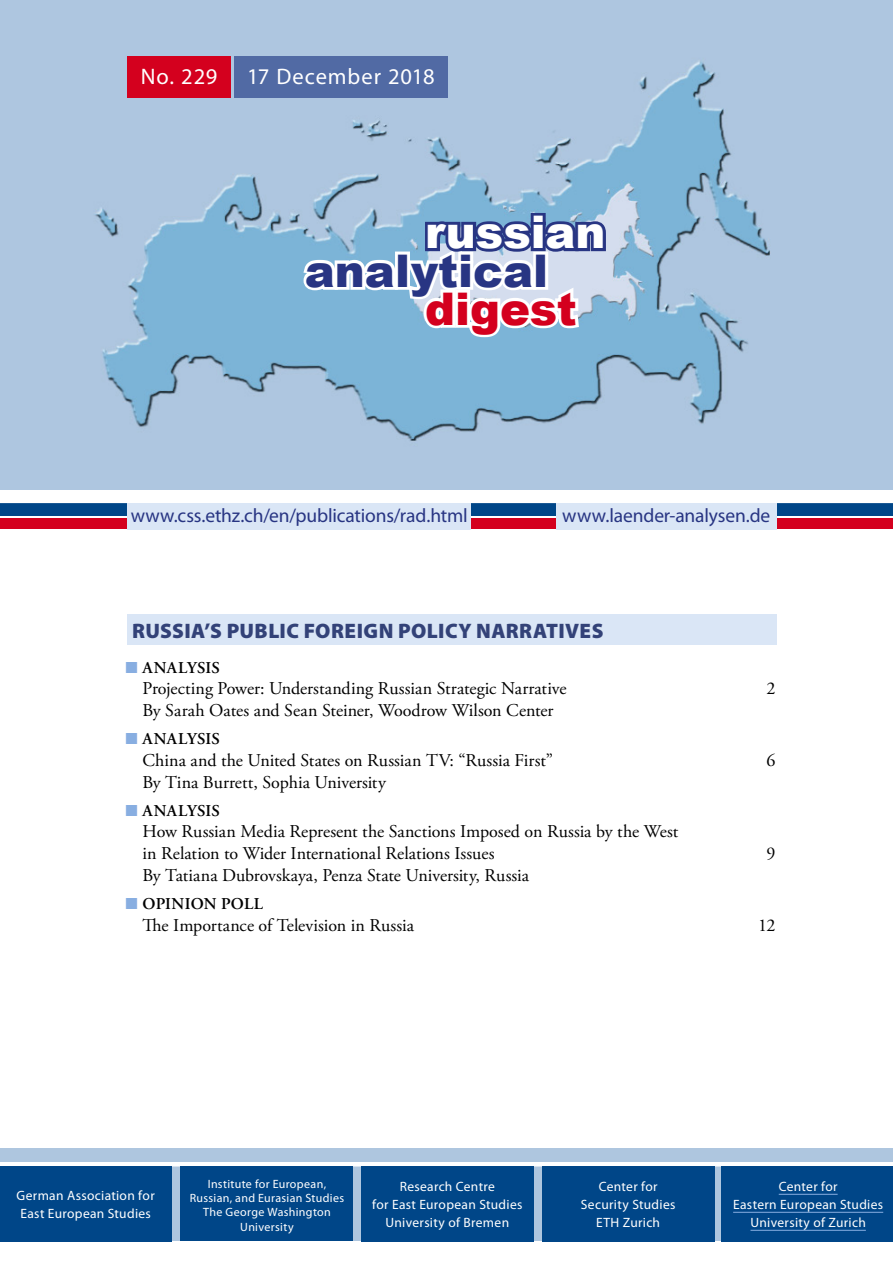
<style>
.page{position:relative;width:893px;height:1263px;background:#fff}
.page>*{position:absolute;margin:0;border:0;box-sizing:border-box;transform-origin:0 0}
.t1{font:900 45px "Arial";color:#283583}
.t2{font:900 45px "Arial";color:#fff}
.t3{font:900 45px "Arial";letter-spacing:-.005em;color:#d4001e}
.t4{font:22.5px "Myriad Pro";letter-spacing:.04em;color:#fff}
.t5{font:900 21px "Myriad Pro";letter-spacing:.02em;color:#334278}
.t6{font:19.5px "Myriad Pro";letter-spacing:-.005em;color:#283583}
.t7{font:18px/21.6px "Adobe Garamond Pro";color:#000}
.t8{font:600 16.5px "Adobe Garamond Pro";letter-spacing:.015em;color:#000}
.t9{font:13.5px/18px "Myriad Pro";letter-spacing:.025em;color:#fff;text-align:center}
.t10{font:12px/14.4px "Myriad Pro";letter-spacing:.025em;color:#fff;text-align:center}
.s1{font-family:"Futura TOT Boo";font-weight:400;color:#88aee1}
</style>
<div class="page">
<div style="left:0;top:1148px;width:893px;height:93px;background:#aec6df"></div>
<img style="left:0;top:0;width:893px;height:489px">
<div style="left:0;top:501px;width:893px;height:15px;background:#004688"></div>
<div style="left:0;top:519px;width:893px;height:10px;background:#d4001e"></div>
<div style="left:128px;top:56px;width:103px;height:42px;background:#d4001e"></div>
<hr style="left:0;top:1162px;width:893px;height:4px;background:#fff">
<hr style="left:0;top:499px;width:893px;height:4px;background:#fff">
<div style="left:234px;top:56px;width:213px;height:42px;background:#516aa4"></div>
<div style="left:128px;top:615px;width:649px;height:30px;background:#dae6f6"></div>
<svg style="left:299px;top:210px;width:310px;height:132px"></svg>
<div style="left:556px;top:503px;width:221px;height:26px;background:#dae6f6"></div>
<div style="left:0;top:1167px;width:172px;height:75px;background:#004688"></div>
<div style="left:361px;top:1167px;width:173px;height:75px;background:#004688"></div>
<div style="left:542px;top:1167px;width:172px;height:75px;background:#004688"></div>
<div style="left:181px;top:1166px;width:172px;height:75px;background:#004688"></div>
<div style="left:128px;top:503px;width:343px;height:26px;background:#dae6f6"></div>
<div style="left:722px;top:1167px;width:171px;height:75px;background:#004688"></div>
<hr style="left:779px;top:1194px;width:59px;height:1px;background:#88aee1">
<hr style="left:733px;top:1212px;width:150px;height:1px;background:#88aee1">
<hr style="left:750px;top:1230px;width:116px;height:1px;background:#88aee1">
<p class="t4" style="left:141px;top:62px;width:78px">No. 229</p>
<p class="t4" style="left:247px;top:62px;width:189px">17 December 2018</p>
<h1 class="t2" style="left:425px;top:199px;width:182px">russian</h1>
<h1 class="t1" style="left:305px;top:238px;width:245px">analytical</h1>
<h1 class="t3" style="left:425px;top:276px;width:153px">digest</h1>
<p class="t6" style="left:131px;top:503px;width:339px">www.css.ethz.ch/en/publications/rad.html</p>
<p class="t6" style="left:562px;top:503px;width:210px">www.laender-analysen.de</p>
<p class="t5" style="left:132px;top:616px;width:473px">RUSSIA’S PUBLIC FOREIGN POLICY NARRATIVES</p>
<p class="t8" style="left:126px;top:658px;width:95px"><span class="s1">■</span> ANALYSIS</p>
<p class="t7" style="left:142px;top:679px;width:426px">Projecting Power: Understanding Russian Strategic Narrative</p>
<p class="t7" style="left:767px;top:679px;width:10px">2</p>
<p class="t7" style="left:142px;top:700px;width:412px">By Sarah Oates and Sean Steiner, Woodrow Wilson Center</p>
<p class="t8" style="left:126px;top:730px;width:95px"><span class="s1">■</span> ANALYSIS</p>
<p class="t7" style="left:142px;top:750px;width:412px">China and the United States on Russian TV: “Russia First”</p>
<p class="t7" style="left:767px;top:750px;width:10px">6</p>
<p class="t7" style="left:142px;top:772px;width:245px">By Tina Burrett, Sophia University</p>
<p class="t8" style="left:126px;top:801px;width:95px"><span class="s1">■</span> ANALYSIS</p>
<p class="t7" style="left:142px;top:822px;width:537px">How Russian Media Represent the Sanctions Imposed on Russia by the West in Relation to Wider International Relations Issues</p>
<p class="t7" style="left:767px;top:843px;width:10px">9</p>
<p class="t7" style="left:142px;top:865px;width:388px">By Tatiana Dubrovskaya, Penza State University, Russia</p>
<p class="t8" style="left:126px;top:894px;width:138px"><span class="s1">■</span> OPINION POLL</p>
<p class="t7" style="left:142px;top:915px;width:273px">The Importance of Television in Russia</p>
<p class="t7" style="left:758px;top:915px;width:19px">12</p>
<p class="t10" style="left:190px;top:1176px;width:156px">Institute for European,<br>Russian, and Eurasian Studies<br>The George Washington<br>University</p>
<p class="t9" style="left:17px;top:1186px;width:140px;text-align:left">German Association for<br>East European Studies</p>
<p class="t9" style="left:372px;top:1177px;width:152px">Research Centre<br>for East European Studies<br>University of Bremen</p>
<p class="t9" style="left:581px;top:1177px;width:96px">Center for<br>Security Studies<br>ETH Zurich</p>
<p class="t9" style="left:733px;top:1177px;width:152px">Center for<br>Eastern European Studies<br>University of Zurich</p>
</div>
